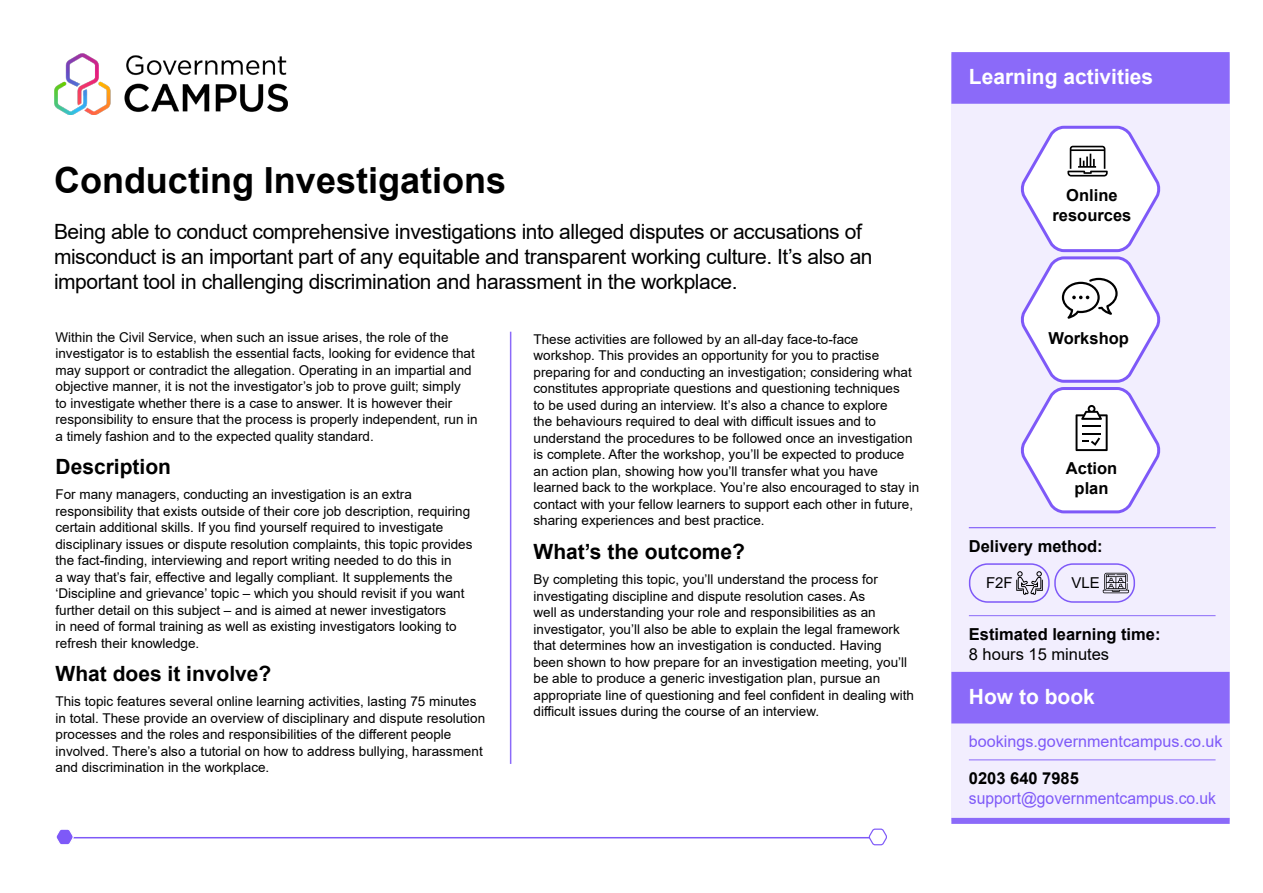
<style>
.page{position:relative;width:1263px;height:893px;background:#fff}
.page>*{position:absolute;margin:0;border:0;box-sizing:border-box;transform-origin:0 0}
.t1{font:700 36px "Arial";color:#000}
.t2{font:21px/25.2px "Arial";letter-spacing:-.02em;color:#000}
.t3{font:700 21px "Arial";color:#000}
.t4{font:700 21px "Arial";color:#fff}
.t5{font:700 16.5px/19.8px "Arial";color:#000;text-align:center}
.t6{font:16.5px "Arial";color:#7e59f8;scale:.95 1}
.t7{font:16.5px "Arial";color:#000}
.t8{font:16.2px "Arial";color:#7e59f8}
.t9{font:15px "Arial";color:#000}
.t10{font:13.5px/16.5px "Arial";color:#000}
.s1{font-style:inherit}
</style>
<div class="page">
<div style="left:951px;top:54px;width:279px;height:767px;background:#f2eefe"></div>
<hr style="left:969px;top:615px;width:246px;height:1px;background:#8b6af9">
<hr style="left:969px;top:759px;width:246px;height:1px;background:#8b6af9">
<div style="left:951px;top:818px;width:279px;height:6px;background:#8b6af9"></div>
<div style="left:951px;top:52px;width:279px;height:52px;background:#8b6af9;border:2px solid #8b6af9"></div>
<hr style="left:510px;top:332px;width:1px;height:432px;background:#8b6af9">
<hr style="left:969px;top:527px;width:246px;height:1px;background:#8b6af9">
<div style="left:951px;top:672px;width:279px;height:51px;background:#8b6af9"></div>
<svg style="left:1020px;top:125px;width:141px;height:389px"></svg>
<svg style="left:1103px;top:573px;width:26px;height:20px"></svg>
<svg style="left:1016px;top:571px;width:27px;height:24px"></svg>
<hr style="left:67px;top:837px;width:815px;height:1px;background:#7e59f8">
<svg style="left:868px;top:828px;width:19px;height:18px"></svg>
<svg style="left:56px;top:829px;width:19px;height:16px"></svg>
<div style="left:969px;top:563px;width:81px;height:40px;border:2px solid #7e59f8;border-radius:18px"></div>
<div style="left:1054px;top:563px;width:81px;height:40px;border:2px solid #7e59f8;border-radius:18px"></div>
<img style="left:54px;top:54px;width:234px;height:61px">
<h1 class="t1" style="left:54px;top:155px;width:454px">Conducting <span class="s1">I</span>nvestigations</h1>
<p class="t2" style="left:54px;top:219px;width:820px">Being able to conduct comprehensive investigations into alleged disputes or accusations of misconduct is an important part of any equitable and transparent working culture. It’s also an important tool in challenging discrimination and harassment in the workplace.</p>
<p class="t10" style="left:56px;top:328px;width:424px">Within the Civil Service, when such an issue arises, the role of the investigator is to establish the essential facts, looking for evidence that may support or contradict the allegation. Operating in an impartial and objective manner, it is not the investigator’s job to prove guilt; simply<br>to investigate whether there is a case to answer. It is however their responsibility to ensure that the process is properly independent, run in a timely fashion and to the expected quality standard.</p>
<h2 class="t3" style="left:56px;top:452px;width:117px">Description</h2>
<p class="t10" style="left:55px;top:486px;width:418px">For many managers, conducting an investigation is an extra responsibility that exists outside of their core job description, requiring certain additional skills. If you find yourself required to investigate disciplinary issues or dispute resolution complaints, this topic provides the fact-finding, interviewing and report writing needed to do this in<br>a way that’s fair, effective and legally compliant. It supplements the ‘Discipline and grievance’ topic – which you should revisit if you want further detail on this subject – and is aimed at newer investigators<br>in need of formal training as well as existing investigators looking to refresh their knowledge.</p>
<h2 class="t3" style="left:56px;top:659px;width:217px">What does it involve?</h2>
<p class="t10" style="left:55px;top:693px;width:431px">This topic features several online learning activities, lasting 75 minutes in total. These provide an overview of disciplinary and dispute resolution processes and the roles and responsibilities of the different people involved. There’s also a tutorial on how to address bullying, harassment and discrimination in the workplace.</p>
<p class="t10" style="left:533px;top:331px;width:387px">These activities are followed by an all-day face-to-face workshop. This provides an opportunity for you to practise preparing for and conducting an investigation; considering what constitutes appropriate questions and questioning techniques<br>to be used during an interview. It’s also a chance to explore<br>the behaviours required to deal with difficult issues and to understand the procedures to be followed once an investigation is complete. After the workshop, you’ll be expected to produce an action plan, showing how you’ll transfer what you have learned back to the workplace. You’re also encouraged to stay in contact with your fellow learners to support each other in future, sharing experiences and best practice.</p>
<h2 class="t3" style="left:533px;top:537px;width:213px">What’s the outcome?</h2>
<p class="t10" style="left:533px;top:571px;width:382px">By completing this topic, you’ll understand the process for investigating discipline and dispute resolution cases. As<br>well as understanding your role and responsibilities as an investigator, you’ll also be able to explain the legal framework that determines how an investigation is conducted. Having been shown to how prepare for an investigation meeting, you’ll be able to produce a generic investigation plan, pursue an appropriate line of questioning and feel confident in dealing with difficult issues during the course of an interview.</p>
<h2 class="t4" style="left:969px;top:62px;width:186px">Learning activities</h2>
<p class="t5" style="left:1052px;top:185px;width:80px">Online resources</p>
<p class="t5" style="left:1048px;top:328px;width:82px">Workshop</p>
<p class="t5" style="left:1066px;top:459px;width:53px">Action plan</p>
<p class="t5" style="left:969px;top:536px;width:135px">Delivery method:</p>
<p class="t9" style="left:986px;top:573px;width:28px">F2F</p>
<p class="t9" style="left:1071px;top:573px;width:30px">VLE</p>
<p class="t5" style="left:969px;top:624px;width:193px">Estimated learning time:</p>
<p class="t7" style="left:969px;top:643px;width:142px">8 hours 15 minutes</p>
<h2 class="t4" style="left:969px;top:682px;width:127px">How to book</h2>
<p class="t8" style="left:969px;top:730px;width:255px">bookings.governmentcampus.co.uk</p>
<p class="t5" style="left:969px;top:769px;width:112px">0203 640 7985</p>
<p class="t6" style="left:969px;top:787px;width:262px">support@governmentcampus.co.uk</p>
</div>
